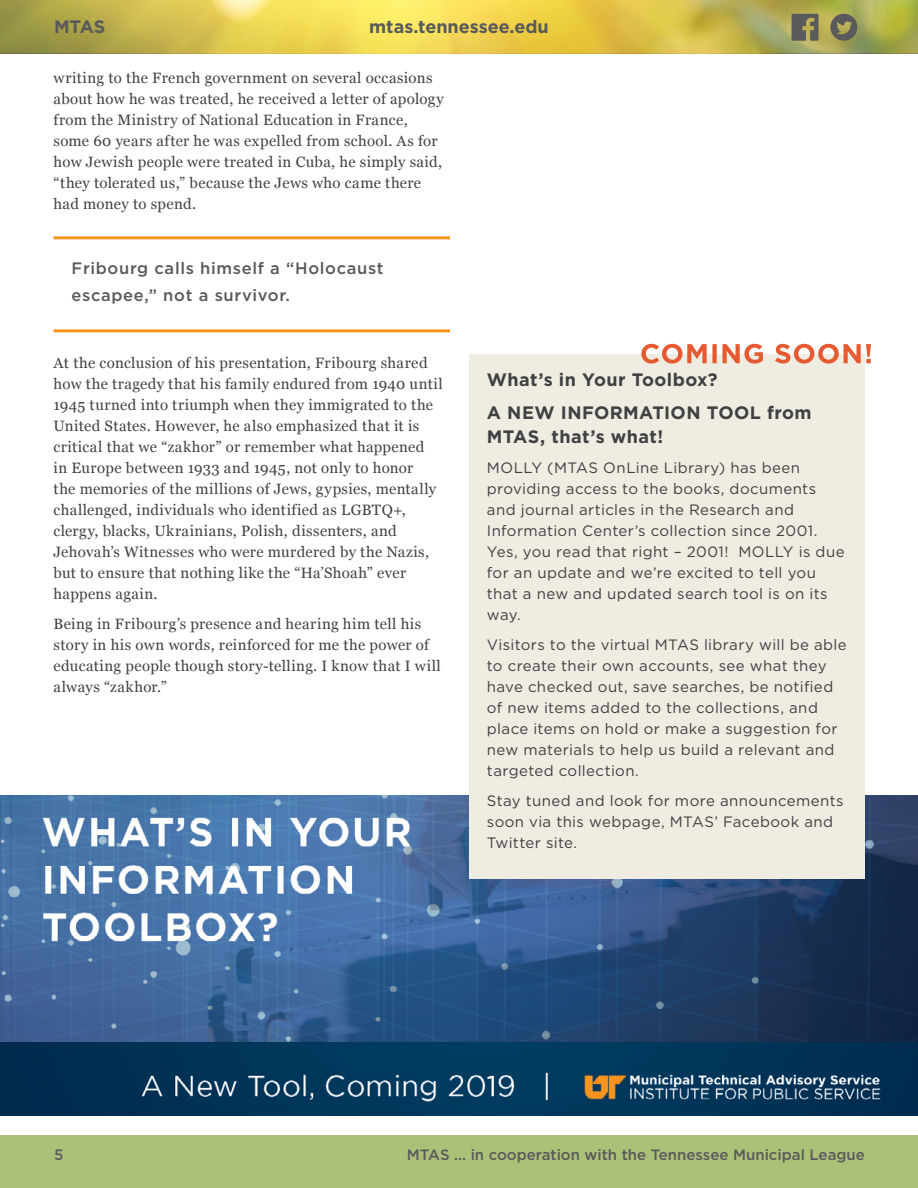
<style>
.page{position:relative;width:918px;height:1188px;background:#fff}
.page>*{position:absolute;margin:0;border:0;box-sizing:border-box;transform-origin:0 0}
.t1{font:700 18px/33px "Gotham";letter-spacing:.02em;color:#414042}
.t2{font:700 18px "Gotham";color:#585a5b}
.t3{font:500 16.5px/27px "Gotham";letter-spacing:.04em;color:#58595b}
.t4{font:15px/21px "Georgia";letter-spacing:.025em;color:#414042}
.t5{font:15px/21px "Gotham";letter-spacing:.025em;color:#414042}
.t6{font:500 15px "Gotham";color:#585a5b}
</style>
<div class="page">
<svg style="left:0;top:0;width:918px;height:53px;background:#d3c151"></svg>
<svg style="left:830px;top:14px;width:27px;height:27px"></svg>
<svg style="left:792px;top:14px;width:27px;height:27px"></svg>
<div style="left:0;top:1135px;width:918px;height:53px;background:#abc178"></div>
<hr style="left:54px;top:236px;width:396px;height:3px;background:#f7941e">
<hr style="left:54px;top:329px;width:396px;height:3px;background:#f7941e">
<img style="left:0;top:795px;width:918px;height:320px">
<div style="left:469px;top:354px;width:396px;height:524px;background:#efece2"></div>
<svg style="left:641px;top:344px;width:230px;height:20px"></svg>
<p class="t2" style="left:54px;top:14px;width:53px">MTAS</p>
<p class="t2" style="left:369px;top:14px;width:181px">mtas.tennessee.edu</p>
<p class="t4" style="left:54px;top:67px;width:392px">writing to the French government on several occasions about how he was treated, he received a letter of apology from the Ministry of National Education in France, some 60 years after he was expelled from school. As for how Jewish people were treated in Cuba, he simply said, “they tolerated us,” because the Jews who came there had money to spend.</p>
<p class="t3" style="left:72px;top:254px;width:314px">Fribourg calls himself a “Holocaust escapee,” not a survivor.</p>
<p class="t4" style="left:54px;top:352px;width:391px">At the conclusion of his presentation, Fribourg shared how the tragedy that his family endured from 1940 until 1945 turned into triumph when they immigrated to the United States. However, he also emphasized that it is critical that we “zakhor” or remember what happened<br>in Europe between 1933 and 1945, not only to honor<br>the memories of the millions of Jews, gypsies, mentally challenged, individuals who identified as LGBTQ+, clergy, blacks, Ukrainians, Polish, dissenters, and Jehovah’s Witnesses who were murdered by the Nazis, but to ensure that nothing like the “Ha’Shoah” ever happens again.</p>
<p class="t4" style="left:54px;top:613px;width:389px">Being in Fribourg’s presence and hearing him tell his story in his own words, reinforced for me the power of educating people though story-telling. I know that I will always “zakhor.”</p>
<p class="t1" style="left:487px;top:363px;width:326px">What’s in Your Toolbox?<br>A NEW INFORMATION TOOL from</p>
<p class="t1" style="left:487px;top:420px;width:178px">MTAS, that’s what!</p>
<p class="t5" style="left:487px;top:457px;width:359px">MOLLY (MTAS OnLine Library) has been providing access to the books, documents and journal articles in the Research and Information Center’s collection since 2001.<br>Yes, you read that right – 2001! MOLLY is due for an update and we’re excited to tell you that a new and updated search tool is on its way.</p>
<p class="t5" style="left:487px;top:634px;width:361px">Visitors to the virtual MTAS library will be able to create their own accounts, see what they have checked out, save searches, be notified of new items added to the collections, and place items on hold or make a suggestion for new materials to help us build a relevant and targeted collection.</p>
<p class="t5" style="left:487px;top:790px;width:358px">Stay tuned and look for more announcements soon via this webpage, MTAS’ Facebook and<br>Twitter site.</p>
<p class="t6" style="left:54px;top:1145px;width:11px">5</p>
<p class="t6" style="left:407px;top:1145px;width:459px">MTAS ... in cooperation with the Tennessee Municipal League</p>
</div>
